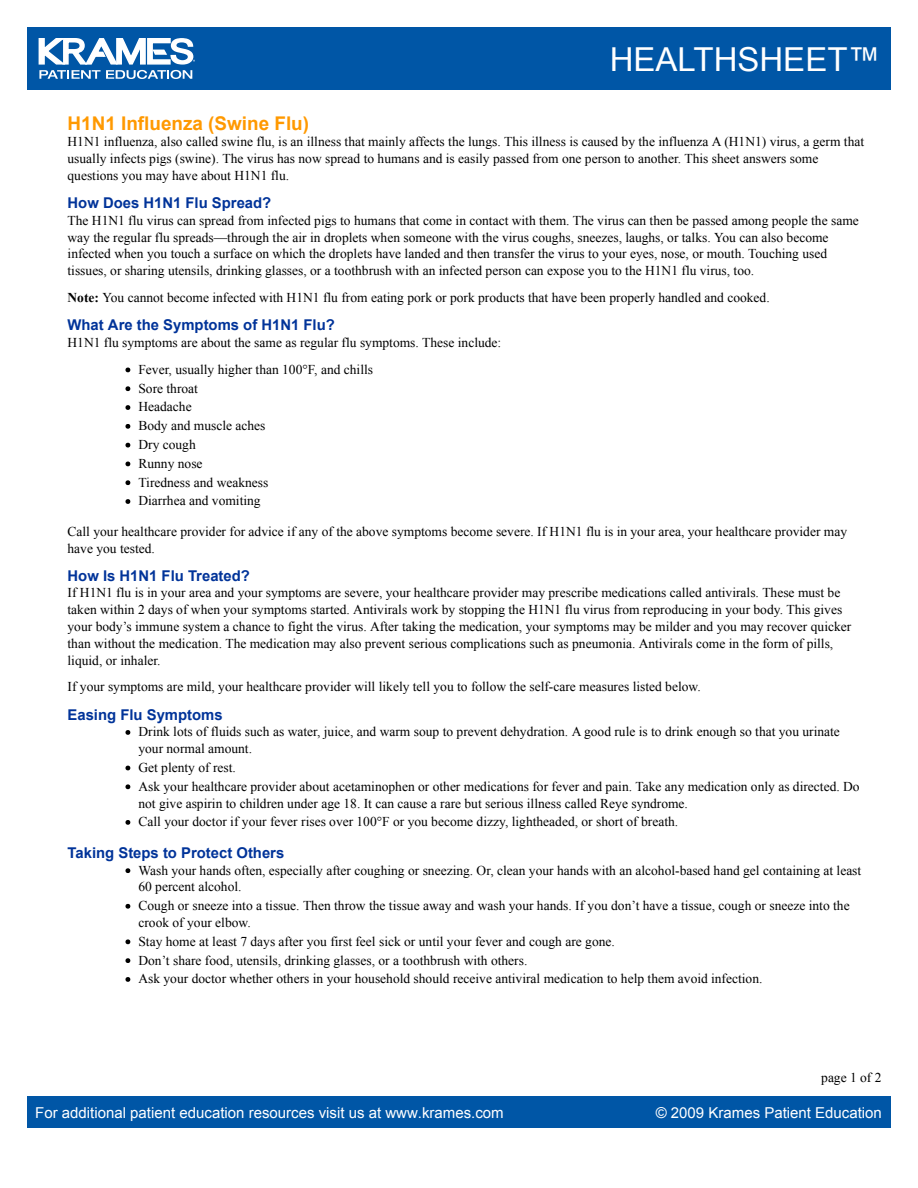
<style>
.page{position:relative;width:918px;height:1188px;background:#fff}
.page>*{position:absolute;margin:0;border:0;box-sizing:border-box;transform-origin:0 0}
.t1{font:33px "Arial";color:#fff}
.t2{font:700 18.9px "Arial";color:#f90}
.t3{font:15px "Arial";color:#fff}
.t4{font:15px "Arial";color:#fff}
.t5{font:700 14.85px "Arial";color:#039}
.t6{font:13.5px/16.8px "Times New Roman";color:#000}
.s1{font-weight:700}
.s2{font-style:inherit}
</style>
<div class="page">
<div style="left:27px;top:27px;width:864px;height:63px;background:#0056a6"></div>
<svg style="left:38px;top:38px;width:157px;height:41px"></svg>
<div style="left:27px;top:1097px;width:864px;height:31px;background:#0056a6"></div>
<svg style="left:125px;top:367px;width:5px;height:6px"></svg>
<svg style="left:125px;top:386px;width:5px;height:6px"></svg>
<svg style="left:125px;top:405px;width:5px;height:5px"></svg>
<svg style="left:125px;top:424px;width:5px;height:5px"></svg>
<svg style="left:125px;top:442px;width:5px;height:6px"></svg>
<svg style="left:125px;top:461px;width:5px;height:6px"></svg>
<svg style="left:125px;top:480px;width:5px;height:6px"></svg>
<svg style="left:125px;top:499px;width:5px;height:5px"></svg>
<svg style="left:125px;top:730px;width:5px;height:5px"></svg>
<svg style="left:125px;top:765px;width:5px;height:6px"></svg>
<svg style="left:125px;top:784px;width:5px;height:6px"></svg>
<svg style="left:125px;top:820px;width:5px;height:5px"></svg>
<svg style="left:125px;top:868px;width:5px;height:5px"></svg>
<svg style="left:125px;top:903px;width:5px;height:6px"></svg>
<svg style="left:125px;top:939px;width:5px;height:6px"></svg>
<svg style="left:125px;top:958px;width:5px;height:5px"></svg>
<svg style="left:125px;top:977px;width:5px;height:5px"></svg>
<h1 class="t1" style="left:610px;top:38px;width:272px">HEALTHSHEET™</h1>
<h2 class="t2" style="left:68px;top:110px;width:243px">H1N1 Influenza (Swine Flu)</h2>
<p class="t6" style="left:68px;top:133px;width:798px">H1N1 influenza, also called swine flu, is an illness that mainly affects the lungs. This illness is caused by the influenza A (H1N1) virus, a germ that usually infects pigs (swine). The virus has now spread to humans and is easily passed from one person to another. This sheet answers some questions you may have about H1N1 flu.</p>
<p class="t5" style="left:68px;top:193px;width:205px">How Does H1N1 Flu Spread?</p>
<p class="t6" style="left:68px;top:212px;width:793px">The H1N1 flu virus can spread from infected pigs to humans that come in contact with them. The virus can then be passed among people the same way the regular flu spreads—through the air in droplets when someone with the virus coughs, sneezes, laughs, or talks. You can also become infected when you touch a surface on which the droplets have landed and then transfer the virus to your eyes, nose, or mouth. Touching used tissues, or sharing utensils, drinking glasses, or a toothbrush with an infected person can expose you to the H1N1 flu virus, too.</p>
<p class="t6" style="left:68px;top:289px;width:704px"><span class="s1">Note:</span> You cannot become infected with H1N1 flu from eating pork or pork products that have been properly handled and cooked.</p>
<p class="t5" style="left:68px;top:315px;width:269px">What Are the Symptoms of H1N1 Flu?</p>
<p class="t6" style="left:138px;top:329px;width:364px;line-height:26.8px;text-indent:-71px">H1N1 flu symptoms are about the same as regular flu symptoms. These include:<br>Fever, usually higher than 100°F, and chills</p>
<p class="t6" style="left:138px;top:379px;width:132px;line-height:18.8px">Sore throat<br>Headache<br>Body and muscle aches<br>Dry cough<br>Runny nose<br>Tiredness and weakness<br>Diarrhea and vomiting</p>
<p class="t6" style="left:68px;top:523px;width:781px">Call your healthcare provider for advice if any of the above symptoms become severe. If H1N1 flu is in your area, your healthcare provider may have you tested.</p>
<p class="t5" style="left:68px;top:566px;width:184px">How Is H1N1 Flu Treated?</p>
<p class="t6" style="left:68px;top:584px;width:785px">If H1N1 flu is in your area and your symptoms are severe, your healthcare provider may prescribe medications called antivirals. These must be taken within 2 days of when your symptoms started. Antivirals work by stopping the H1N1 flu virus from reproducing in your body. This gives your body’s immune system a chance to fight the virus. After taking the medication, your symptoms may be milder and you may recover quicker than without the medication. The medication may also prevent serious complications such as pneumonia. Antivirals come in the form of pills, liquid, or inhaler.</p>
<p class="t6" style="left:68px;top:678px;width:635px">If your symptoms are mild, your healthcare provider will likely tell you to follow the self-care measures listed below.</p>
<p class="t5" style="left:68px;top:705px;width:157px">Easing Flu Symptoms</p>
<p class="t6" style="left:138px;top:723px;width:703px">Drink lots of fluids such as water, juice, and warm soup to prevent dehydration. A good rule is to drink enough so that you urinate your normal amount.</p>
<p class="t6" style="left:138px;top:758px;width:723px;line-height:18.8px">Get plenty of rest.<br>Ask your healthcare provider about acetaminophen or other medications for fever and pain. Take any medication only as directed. Do</p>
<p class="t6" style="left:138px;top:793px;width:551px;line-height:18.8px">not give aspirin to children under age 18. It can cause a rare but serious illness called Reye syndrome.<br>Call your doctor if your fever rises over 100°F or you become dizzy, lightheaded, or short of breath.</p>
<p class="t5" style="left:68px;top:843px;width:218px">Taking Steps to Protect Others</p>
<p class="t6" style="left:138px;top:862px;width:724px">Wash your hands often, especially after coughing or sneezing. Or, clean your hands with an alcohol-based hand gel containing at least<br>60 percent alcohol.</p>
<p class="t6" style="left:138px;top:897px;width:713px">Cough or sneeze into a tissue. Then throw the tissue away and wash your hands. If you don’t have a tissue, cough or sneeze into the crook of your elbow.</p>
<p class="t6" style="left:138px;top:932px;width:626px;line-height:18.8px">Stay home at least 7 days after you first feel sick or until your fever and cough are gone.<br>Don’t share food, utensils, drinking glasses, or a toothbrush with others.<br>Ask your doctor whether others in your household should receive antiviral medication to help them avoid infection.</p>
<p class="t6" style="left:821px;top:1069px;width:62px">page 1 of 2</p>
<p class="t3" style="left:35px;top:1103px;width:470px"><span class="s2">F</span>or additional patient education resources visit us at www.krames.com</p>
<p class="t4" style="left:656px;top:1103px;width:228px">© 2009 Krames Patient Education</p>
</div>
